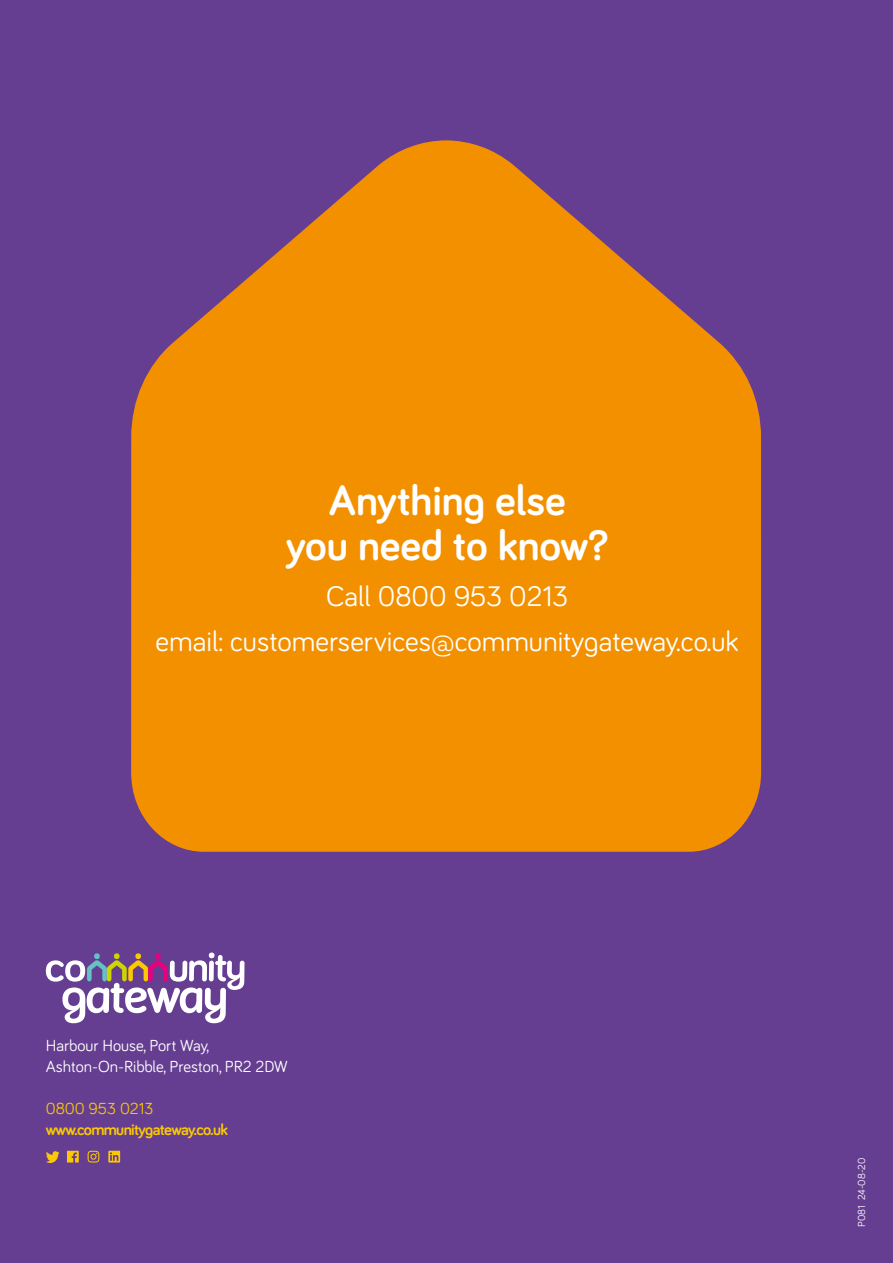
<style>
.page{position:relative;width:893px;height:1263px;background:#653d91}
.page>*{position:absolute;margin:0;border:0;box-sizing:border-box;transform-origin:0 0}
.t1{font:700 43.8px/45.3px "Bariol";color:#fff;text-align:center}
.t2{font:29.25px/45.3px "Bariol";color:#fff;text-align:center}
.t3{font:16.5px/21px "Bariol";color:#fff}
.t4{font:700 16.5px "Bariol";letter-spacing:-.04em;color:#fbc900}
.t5{font:16.5px "Bariol";color:#fbc900}
.t6{font:10.5px "Bariol";color:#fff}
</style>
<div class="page">
<svg style="left:45px;top:952px;width:200px;height:71px"></svg>
<svg style="left:46px;top:1151px;width:14px;height:12px"></svg>
<svg style="left:88px;top:1151px;width:11px;height:11px"></svg>
<svg style="left:67px;top:1151px;width:12px;height:11px"></svg>
<svg style="left:108px;top:1151px;width:12px;height:11px"></svg>
<svg style="left:131px;top:140px;width:630px;height:712px;fill:#f39000"></svg>
<h1 class="t1" style="left:286px;top:476px;width:324px">Anything else<br>you need to know?</h1>
<p class="t2" style="left:156px;top:571px;width:585px">Call 0800 953 0213<br>email: customerservices@communitygateway.co.uk</p>
<p class="t3" style="left:46px;top:1034px;width:243px">Harbour House, Port Way,<br>Ashton-On-Ribble, Preston, PR2 2DW</p>
<p class="t5" style="left:46px;top:1097px;width:109px">0800 953 0213</p>
<p class="t4" style="left:46px;top:1118px;width:184px">www.communitygateway.co.uk</p>
<p class="t6" style="left:854px;top:1227px;width:71px;rotate:-90deg">P081 24-08-20</p>
</div>
